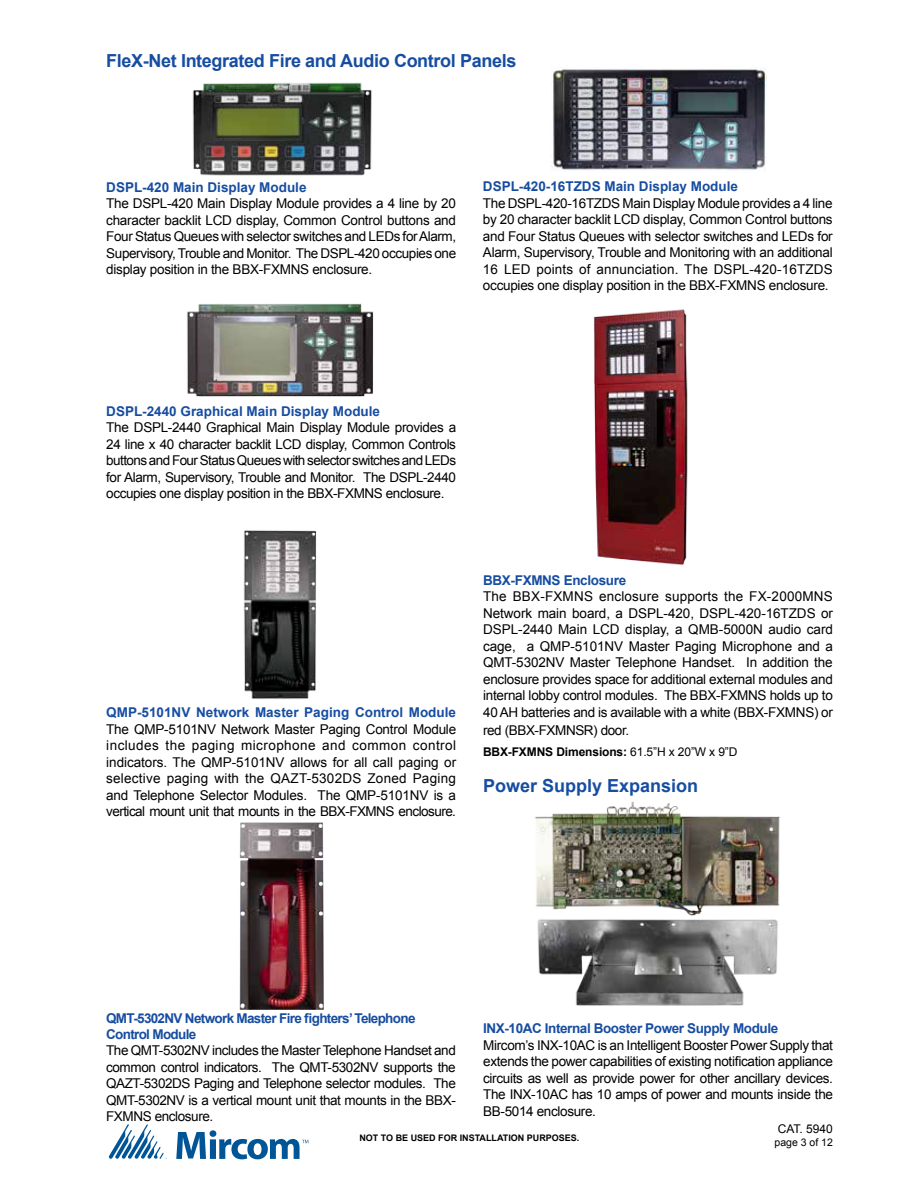
<style>
.page{position:relative;width:918px;height:1188px;background:#fff}
.page>*{position:absolute;margin:0;border:0;box-sizing:border-box;transform-origin:0 0}
.t1{font:700 18px "Arial";letter-spacing:-.02em;color:#174da1}
.t2{font:700 18px "Arial";color:#174da1}
.t3{font:13.5px/16.5px "Arial";letter-spacing:-.025em;color:#000;text-align:justify}
.t4{font:700 13.5px "Arial";color:#174da1}
.t5{font:700 13.5px/16.2px "Arial";letter-spacing:-.05em;color:#174da1}
.t6{font:700 13.5px "Arial";letter-spacing:-.03em;color:#174da1}
.t7{font:700 13.5px "Arial";letter-spacing:-.025em;color:#174da1}
.t8{font:700 12px "Arial";letter-spacing:-.01em;color:#000}
.t9{font:12px "Arial";color:#000}
.t10{font:10.5px "Arial";color:#000}
.t11{font:700 9px "Arial";color:#000}
.s1{font-weight:400}
</style>
<div class="page">
<svg style="left:176px;top:1130px;width:132px;height:29px"></svg>
<svg style="left:109px;top:1124px;width:58px;height:35px"></svg>
<img style="left:192px;top:82px;width:180px;height:94px">
<img style="left:187px;top:303px;width:187px;height:94px">
<img style="left:243px;top:530px;width:74px;height:169px">
<img style="left:240px;top:822px;width:84px;height:188px">
<img style="left:593px;top:309px;width:95px;height:257px">
<img style="left:535px;top:801px;width:245px;height:205px">
<img style="left:550px;top:67px;width:216px;height:103px">
<h1 class="t1" style="left:106px;top:49px;width:412px">FleX-Net Integrated Fire and Audio Control Panels</h1>
<p class="t4" style="left:106px;top:178px;width:202px">DSPL-420 Main Display Module</p>
<p class="t3" style="left:106px;top:195px;width:352px">The DSPL-420 Main Display Module provides a 4 line by 20 character backlit LCD display, Common Control buttons and Four Status Queues with selector switches and LEDs for Alarm, Supervisory, Trouble and Monitor. The DSPL-420 occupies one display position in the BBX-FXMNS enclosure.</p>
<p class="t4" style="left:483px;top:177px;width:257px">DSPL-420-16TZDS Main Display Module</p>
<p class="t3" style="left:483px;top:195px;width:351px">The DSPL-420-16TZDS Main Display Module provides a 4 line by 20 character backlit LCD display, Common Control buttons and Four Status Queues with selector switches and LEDs for Alarm, Supervisory, Trouble and Monitoring with an additional 16 LED points of annunciation. The DSPL-420-16TZDS occupies one display position in the BBX-FXMNS enclosure.</p>
<p class="t4" style="left:106px;top:402px;width:275px">DSPL-2440 Graphical Main Display Module</p>
<p class="t3" style="left:106px;top:420px;width:351px">The DSPL-2440 Graphical Main Display Module provides a 24 line x 40 character backlit LCD display, Common Controls buttons and Four Status Queues with selector switches and LEDs for Alarm, Supervisory, Trouble and Monitor. The DSPL-2440 occupies one display position in the BBX-FXMNS enclosure.</p>
<p class="t4" style="left:106px;top:704px;width:351px">QMP-5101NV Network Master Paging Control Module</p>
<p class="t3" style="left:106px;top:721px;width:351px">The QMP-5101NV Network Master Paging Control Module includes the paging microphone and common control indicators. The QMP-5101NV allows for all call paging or selective paging with the QAZT-5302DS Zoned Paging and Telephone Selector Modules. The QMP-5101NV is a vertical mount unit that mounts in the BBX-FXMNS enclosure.</p>
<p class="t7" style="left:483px;top:571px;width:145px">BBX-FXMNS Enclosure</p>
<p class="t3" style="left:483px;top:589px;width:351px">The BBX-FXMNS enclosure supports the FX-2000MNS Network main board, a DSPL-420, DSPL-420-16TZDS or DSPL-2440 Main LCD display, a QMB-5000N audio card cage, a QMP-5101NV Master Paging Microphone and a QMT-5302NV Master Telephone Handset. In addition the enclosure provides space for additional external modules and internal lobby control modules. The BBX-FXMNS holds up to 40 AH batteries and is available with a white (BBX-FXMNS) or</p>
<p class="t3" style="left:483px;top:722px;width:148px">red (BBX-FXMNSR) door.</p>
<p class="t8" style="left:483px;top:744px;width:256px">BBX-FXMNS Dimensions: <span class="s1">61.5”H x 20”W x 9”D</span></p>
<h1 class="t2" style="left:483px;top:773px;width:217px">Power Supply Expansion</h1>
<p class="t5" style="left:106px;top:1010px;width:311px">QMT-5302NV Network Master Fire fighters’ Telephone<br>Control Module</p>
<p class="t3" style="left:106px;top:1043px;width:351px">The QMT-5302NV includes the Master Telephone Handset and common control indicators. The QMT-5302NV supports the QAZT-5302DS Paging and Telephone selector modules. The QMT-5302NV is a vertical mount unit that mounts in the BBX-FXMNS enclosure.</p>
<p class="t6" style="left:483px;top:1019px;width:296px">INX-10AC Internal Booster Power Supply Module</p>
<p class="t3" style="left:483px;top:1037px;width:351px">Mircom’s INX-10AC is an Intelligent Booster Power Supply that extends the power capabilities of existing notification appliance circuits as well as provide power for other ancillary devices.<br>The INX-10AC has 10 amps of power and mounts inside the BB-5014 enclosure.</p>
<p class="t11" style="left:359px;top:1132px;width:222px">NOT TO BE USED FOR INSTALLATION PURPOSES.</p>
<p class="t9" style="left:778px;top:1121px;width:57px">CAT. 5940</p>
<p class="t10" style="left:775px;top:1135px;width:60px">page 3 of 12</p>
</div>
